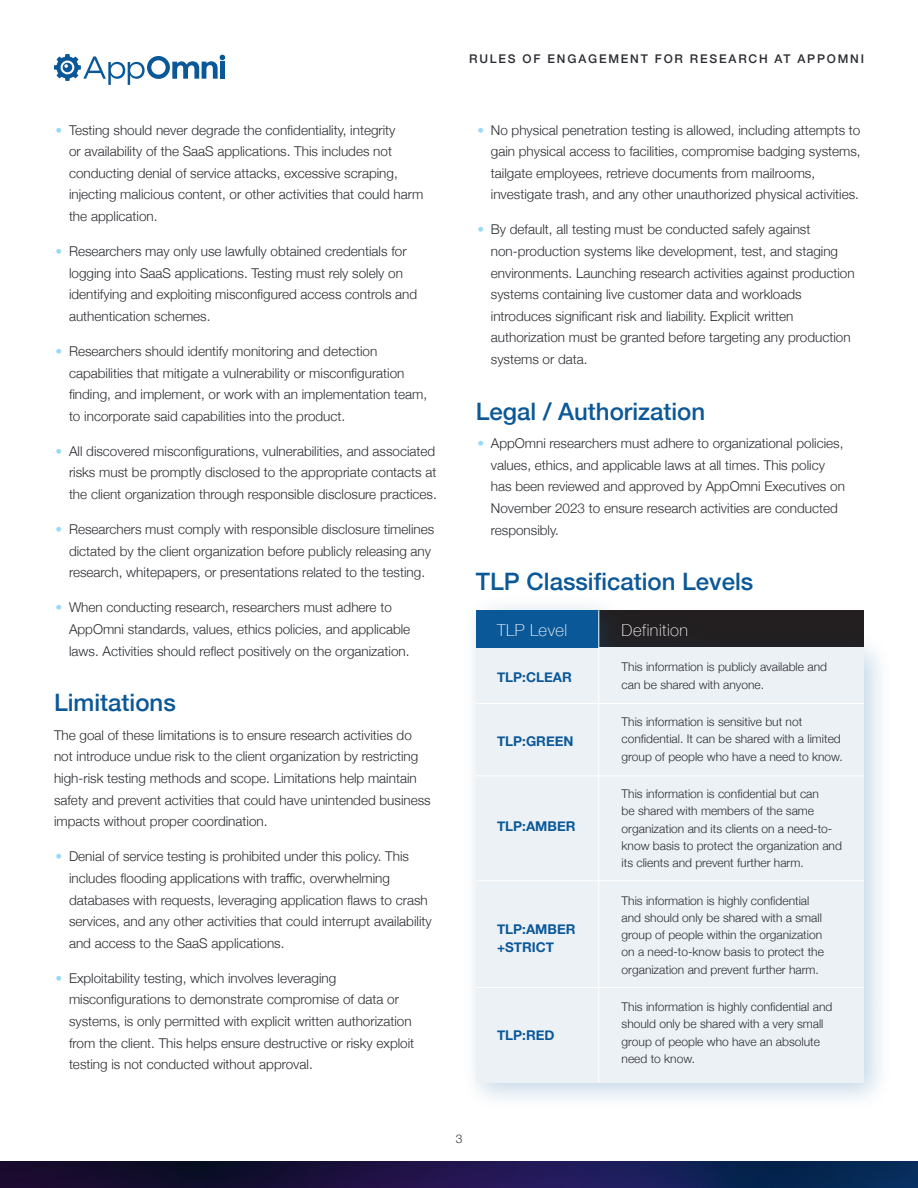
<style>
.page{position:relative;width:918px;height:1188px;background:#fff}
.page>*{position:absolute;margin:0;border:0;box-sizing:border-box;transform-origin:0 0}
.t1{font:500 24px "Helvetica Neue";color:#0b5898}
.Quote_-_Callout_Box{font:100 16.5px "Helvetica Neue";letter-spacing:.03em;color:#fff}
.List_-_Bulleted{font:300 13.5px/21.6px "Helvetica Neue";color:#2b2d31}
.Sidebar_Header{font:700 13.5px "Helvetica Neue";color:#0b5898}
.List_-_Bulleted-2{font:300 12px/17.2px "Helvetica Neue";color:#2b2d31}
.t2{font:500 12px "Helvetica Neue";letter-spacing:.15em;color:#2b2d31}
.s1{color:#97daf8}
</style>
<div class="page">
<svg style="left:54px;top:54px;width:171px;height:31px"></svg>
<img style="left:0;top:1161px;width:918px;height:27px">
<div style="left:460px;top:594px;width:433px;height:519px;background:#0b5898;opacity:.25"></div>
<div style="left:476px;top:648px;width:388px;height:435px;background:#ecf1f6"></div>
<div style="left:476px;top:610px;width:122px;height:38px;background:#0b5898"></div>
<hr style="left:476px;top:703px;width:388px;height:1px;background:#fff">
<hr style="left:598px;top:610px;width:1px;height:472px;background:#fff">
<hr style="left:476px;top:776px;width:388px;height:1px;background:#fff">
<hr style="left:476px;top:880px;width:388px;height:1px;background:#fff">
<hr style="left:476px;top:987px;width:388px;height:1px;background:#fff">
<p class="List_-_Bulleted" style="left:69px;top:118px;width:356px;text-indent:-14px"><span class="s1">•</span> Testing should never degrade the confidentiality, integrity<br>or availability of the SaaS applications. This includes not conducting denial of service attacks, excessive scraping, injecting malicious content, or other activities that could harm the application.</p>
<p class="List_-_Bulleted" style="left:69px;top:239px;width:350px;text-indent:-14px"><span class="s1">•</span> Researchers may only use lawfully obtained credentials for logging into SaaS applications. Testing must rely solely on identifying and exploiting misconfigured access controls and authentication schemes.</p>
<p class="List_-_Bulleted" style="left:69px;top:339px;width:360px;text-indent:-14px"><span class="s1">•</span> Researchers should identify monitoring and detection capabilities that mitigate a vulnerability or misconfiguration finding, and implement, or work with an implementation team, to incorporate said capabilities into the product.</p>
<p class="List_-_Bulleted" style="left:69px;top:439px;width:369px;text-align:justify;text-indent:-14px"><span class="s1">•</span> All discovered misconfigurations, vulnerabilities, and associated risks must be promptly disclosed to the appropriate contacts at the client organization through responsible disclosure practices.</p>
<p class="List_-_Bulleted" style="left:69px;top:518px;width:367px;text-indent:-14px"><span class="s1">•</span> Researchers must comply with responsible disclosure timelines dictated by the client organization before publicly releasing any research, whitepapers, or presentations related to the testing.</p>
<p class="List_-_Bulleted" style="left:69px;top:596px;width:343px;text-indent:-14px"><span class="s1">•</span> When conducting research, researchers must adhere to<br>AppOmni standards, values, ethics policies, and applicable laws. Activities should reflect positively on the organization.</p>
<p class="t1" style="left:54px;top:684px;width:123px">Limitations</p>
<p class="List_-_Bulleted" style="left:54px;top:723px;width:378px">The goal of these limitations is to ensure research activities do not introduce undue risk to the client organization by restricting high-risk testing methods and scope. Limitations help maintain safety and prevent activities that could have unintended business impacts without proper coordination.</p>
<p class="List_-_Bulleted" style="left:69px;top:845px;width:364px;text-indent:-14px"><span class="s1">•</span> Denial of service testing is prohibited under this policy. This includes flooding applications with traffic, overwhelming databases with requests, leveraging application flaws to crash services, and any other activities that could interrupt availability and access to the SaaS applications.</p>
<p class="List_-_Bulleted" style="left:69px;top:966px;width:347px;text-indent:-14px"><span class="s1">•</span> Exploitability testing, which involves leveraging misconfigurations to demonstrate compromise of data or systems, is only permitted with explicit written authorization from the client. This helps ensure destructive or risky exploit testing is not conducted without approval.</p>
<p class="t2" style="left:469px;top:49px;width:396px">RULES OF ENGAGEMENT FOR RESEARCH AT APPOMNI</p>
<p class="List_-_Bulleted" style="left:491px;top:118px;width:371px;text-indent:-14px"><span class="s1">•</span> No physical penetration testing is allowed, including attempts to gain physical access to facilities, compromise badging systems, tailgate employees, retrieve documents from mailrooms, investigate trash, and any other unauthorized physical activities.</p>
<p class="List_-_Bulleted" style="left:491px;top:218px;width:365px;text-indent:-14px"><span class="s1">•</span> By default, all testing must be conducted safely against non-production systems like development, test, and staging environments. Launching research activities against production systems containing live customer data and workloads introduces significant risk and liability. Explicit written authorization must be granted before targeting any production systems or data.</p>
<p class="t1" style="left:476px;top:392px;width:231px">Legal / Authorization</p>
<p class="List_-_Bulleted" style="left:491px;top:432px;width:356px;text-indent:-14px"><span class="s1">•</span> AppOmni researchers must adhere to organizational policies, values, ethics, and applicable laws at all times. This policy has been reviewed and approved by AppOmni Executives on November 2023 to ensure research activities are conducted responsibly.</p>
<p class="t1" style="left:476px;top:563px;width:279px">TLP Classification Levels</p>
<p class="Quote_-_Callout_Box" style="left:497px;top:617px;width:72px">TLP Level</p>
<p class="Sidebar_Header" style="left:497px;top:667px;width:76px">TLP:CLEAR</p>
<p class="Sidebar_Header" style="left:497px;top:731px;width:78px">TLP:GREEN</p>
<p class="Sidebar_Header" style="left:497px;top:815px;width:80px">TLP:AMBER</p>
<p class="Sidebar_Header" style="left:497px;top:918px;width:80px">TLP:AMBER</p>
<p class="Sidebar_Header" style="left:497px;top:936px;width:59px">+STRICT</p>
<p class="Sidebar_Header" style="left:497px;top:1025px;width:59px">TLP:RED</p>
<p class="Quote_-_Callout_Box" style="left:622px;top:617px;width:68px">Definition</p>
<p class="List_-_Bulleted-2" style="left:622px;top:658px;width:207px">This information is publicly available and can be shared with anyone.</p>
<p class="List_-_Bulleted-2" style="left:622px;top:712px;width:223px">This information is sensitive but not confidential. It can be shared with a limited group of people who have a need to know.</p>
<p class="List_-_Bulleted-2" style="left:622px;top:784px;width:222px">This information is confidential but can<br>be shared with members of the same organization and its clients on a need-to&shy;know basis to protect the organization and its clients and prevent further harm.</p>
<p class="List_-_Bulleted-2" style="left:622px;top:891px;width:204px">This information is highly confidential and should only be shared with a small group of people within the organization on a need-to-know basis to protect the organization and prevent further harm.</p>
<p class="List_-_Bulleted-2" style="left:622px;top:997px;width:212px">This information is highly confidential and should only be shared with a very small group of people who have an absolute need to know.</p>
<p class="List_-_Bulleted-2" style="left:456px;top:1129px;width:8px">3</p>
</div>
